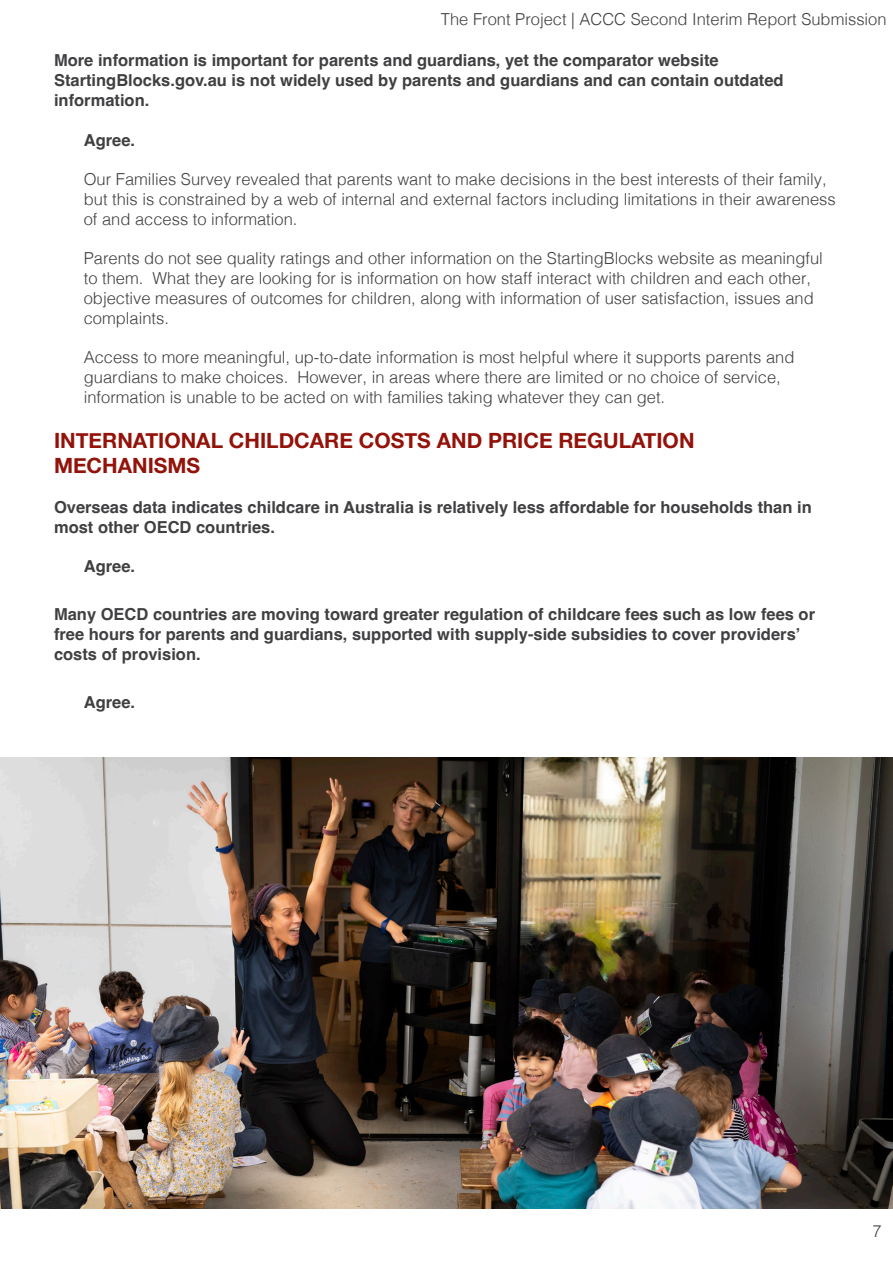
<style>
.page{position:relative;width:893px;height:1263px;background:#fff}
.page>*{position:absolute;margin:0;border:0;box-sizing:border-box;transform-origin:0 0}
._14_pt_headings{font:700 21px/25.2px "Helvetica Neue";color:#931209}
.Paragraph_Style_3{font:300 16.5px/19.8px "Helvetica";color:#404042}
.Bold{font:700 16.5px/19.8px "Helvetica";color:#404042}
.Paragraph_Style_3-2{font:700 16.5px "Helvetica";color:#404042}
</style>
<div class="page">
<img style="left:0;top:758px;width:893px;height:450px">
<p class="Paragraph_Style_3" style="left:441px;top:8px;width:447px">The Front Project | ACCC Second Interim Report Submission</p>
<p class="Bold" style="left:54px;top:53px;width:731px">More information is important for parents and guardians, yet the comparator website<br>StartingBlocks.gov.au is not widely used by parents and guardians and can contain outdated information.</p>
<p class="Paragraph_Style_3-2" style="left:84px;top:130px;width:53px">Agree.</p>
<p class="Paragraph_Style_3" style="left:84px;top:168px;width:753px">Our Families Survey revealed that parents want to make decisions in the best interests of their family, but this is constrained by a web of internal and external factors including limitations in their awareness of and access to information.</p>
<p class="Paragraph_Style_3" style="left:84px;top:247px;width:741px">Parents do not see quality ratings and other information on the StartingBlocks website as meaningful to them. What they are looking for is information on how staff interact with children and each other, objective measures of outcomes for children, along with information of user satisfaction, issues and complaints.</p>
<p class="Paragraph_Style_3" style="left:84px;top:346px;width:712px">Access to more meaningful, up-to-date information is most helpful where it supports parents and guardians to make choices. However, in areas where there are limited or no choice of service, information is unable to be acted on with families taking whatever they can get.</p>
<p class="_14_pt_headings" style="left:54px;top:428px;width:642px">INTERNATIONAL CHILDCARE COSTS AND PRICE REGULATION<br>MECHANISMS</p>
<p class="Bold" style="left:54px;top:499px;width:759px">Overseas data indicates childcare in Australia is relatively less affordable for households than in most other OECD countries.</p>
<p class="Paragraph_Style_3-2" style="left:84px;top:556px;width:53px">Agree.</p>
<p class="Bold" style="left:54px;top:606px;width:763px">Many OECD countries are moving toward greater regulation of childcare fees such as low fees or free hours for parents and guardians, supported with supply-side subsidies to cover providers’ costs of provision.</p>
<p class="Paragraph_Style_3-2" style="left:84px;top:692px;width:53px">Agree.</p>
<p class="Paragraph_Style_3" style="left:872px;top:1220px;width:11px">7</p>
</div>
